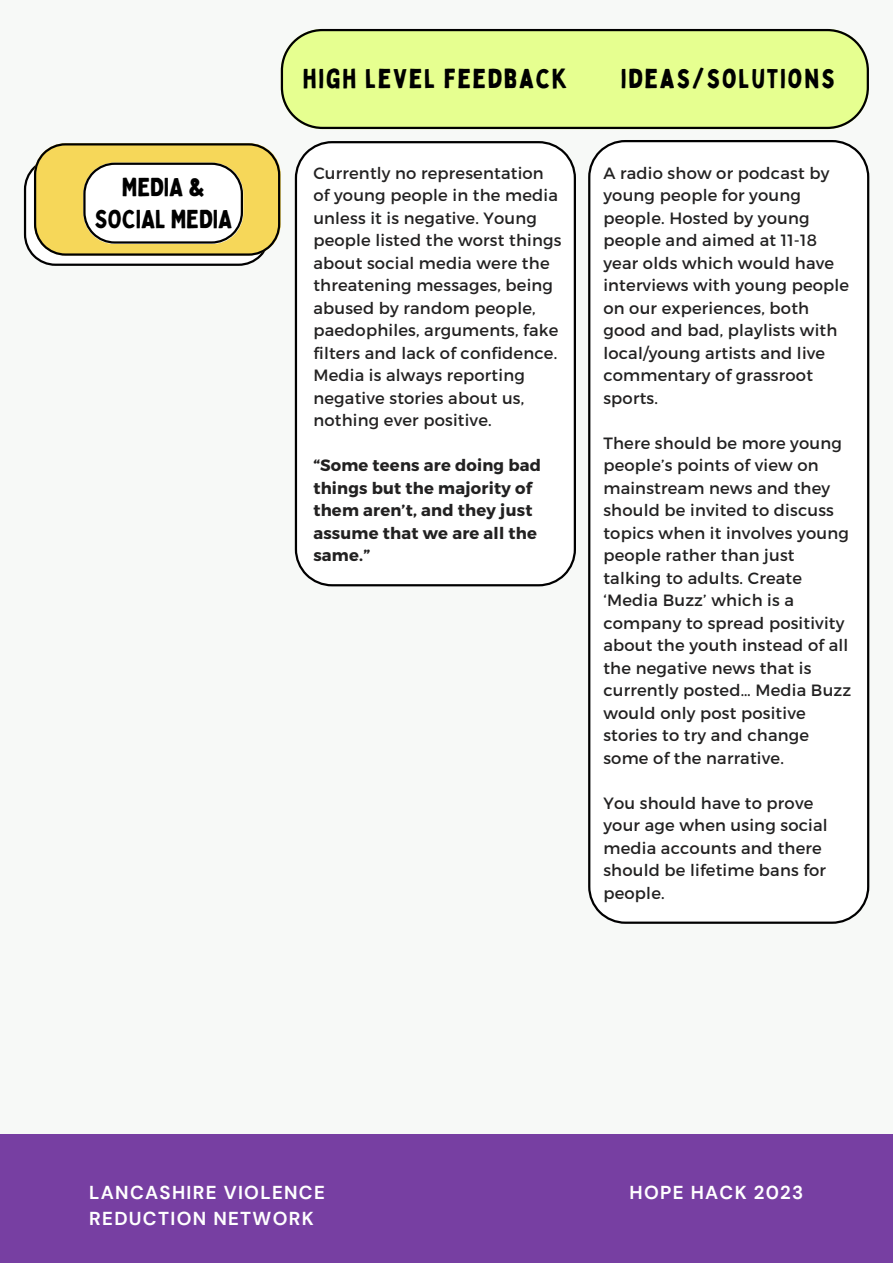
<style>
.page{position:relative;width:893px;height:1264px;background:#fff}
.page>*{position:absolute;margin:0;border:0;box-sizing:border-box;transform-origin:0 0}
.t1{font:26.7px "Bobby Jones";letter-spacing:.065em;color:#000}
.t2{font:25.5px/32px "Bobby Jones";color:#000;text-align:center}
.t3{font:700 18.75px/25.8px "DM Sans";letter-spacing:.07em;color:#fff}
.t4{font:16.35px/22.5px "Montserrat";letter-spacing:.015em;color:#222121}
.t5{font:700 16.35px/22.5px "Montserrat";letter-spacing:.015em;color:#222121}
</style>
<div class="page">
<div style="left:0;top:0;width:892px;height:1262px;background:#f7f9f7"></div>
<div style="left:0;top:1134px;width:892px;height:128px;background:#773fa2"></div>
<svg style="left:588px;top:140px;width:281px;height:783px"></svg>
<svg style="left:295px;top:141px;width:281px;height:445px"></svg>
<svg style="left:24px;top:143px;width:257px;height:123px"></svg>
<svg style="left:281px;top:29px;width:587px;height:100px;background:#daf28b"></svg>
<p class="t2" style="left:94px;top:171px;width:139px">MEDIA &amp;<br>SOCIAL MEDIA</p>
<p class="t1" style="left:303px;top:62px;width:266px">HIGH LEVEL FEEDBACK</p>
<p class="t1" style="left:621px;top:62px;width:215px">IDEAS/SOLUTIONS</p>
<p class="t4" style="left:313px;top:161px;width:249px">Currently no representation of young people in the media unless it is negative. Young people listed the worst things about social media were the threatening messages, being abused by random people, paedophiles, arguments, fake filters and lack of confidence.<br>Media is always reporting negative stories about us, nothing ever positive.</p>
<p class="t5" style="left:313px;top:453px;width:229px">“Some teens are doing bad things but the majority of them aren’t, and they just assume that we are all the same.”</p>
<p class="t4" style="left:603px;top:161px;width:247px">A radio show or podcast by young people for young people. Hosted by young people and aimed at 11-18 year olds which would have interviews with young people on our experiences, both good and bad, playlists with local/young artists and live commentary of grassroot sports.</p>
<p class="t4" style="left:603px;top:431px;width:249px">There should be more young people’s points of view on mainstream news and they should be invited to discuss topics when it involves young people rather than just talking to adults. Create ‘Media Buzz’ which is a company to spread positivity about the youth instead of all the negative news that is currently posted… Media Buzz would only post positive stories to try and change some of the narrative.</p>
<p class="t4" style="left:603px;top:790px;width:226px">You should have to prove your age when using social media accounts and there should be lifetime bans for people.</p>
<p class="t3" style="left:89px;top:1179px;width:237px">LANCASHIRE VIOLENCE<br>REDUCTION NETWORK</p>
<p class="t3" style="left:629px;top:1179px;width:175px">HOPE HACK 2023</p>
</div>
